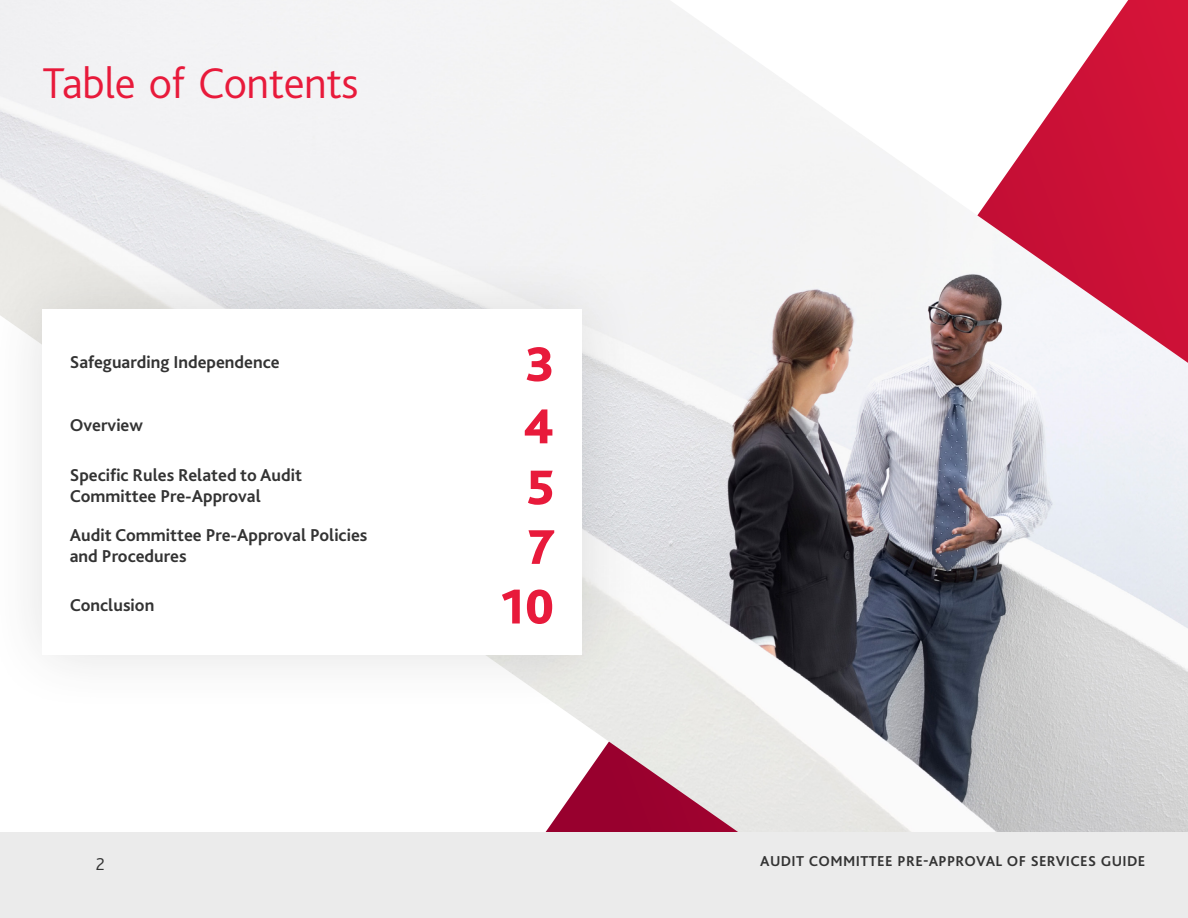
<style>
.page{position:relative;width:1188px;height:918px;background:#fff}
.page>*{position:absolute;margin:0;border:0;box-sizing:border-box;transform-origin:0 0}
.t1{font:800 51px "Bliss Pro";color:#e81a3b}
.t2{font:300 45px "Bliss Pro";letter-spacing:-.01em;color:#e81a3b}
.t3{font:700 18px/21px "Bliss Pro";color:#333}
.t4{font:300 18px "Bliss Pro";color:#333}
.t5{font:700 15px "Bliss Pro";letter-spacing:.025em;color:#333}
</style>
<div class="page">
<img style="left:0;top:0;width:1188px;height:833px">
<div style="left:0;top:249px;width:641px;height:466px;background:#333;opacity:.15"></div>
<div style="left:43px;top:309px;width:539px;height:346px;background:#fff"></div>
<div style="left:0;top:833px;width:1188px;height:85px;background:#ebebeb"></div>
<h2 class="t2" style="left:43px;top:55px;width:318px">Table of Contents</h2>
<p class="t3" style="left:70px;top:352px;width:212px">Safeguarding Independence</p>
<h1 class="t1" style="left:525px;top:332px;width:31px">3</h1>
<p class="t3" style="left:70px;top:414px;width:75px">Overview</p>
<h1 class="t1" style="left:523px;top:395px;width:33px">4</h1>
<p class="t3" style="left:70px;top:464px;width:234px">Specific Rules Related to Audit<br>Committee Pre-Approval</p>
<h1 class="t1" style="left:527px;top:456px;width:29px">5</h1>
<p class="t3" style="left:70px;top:524px;width:299px">Audit Committee Pre-Approval Policies and Procedures</p>
<h1 class="t1" style="left:528px;top:515px;width:28px">7</h1>
<p class="t3" style="left:70px;top:594px;width:86px">Conclusion</p>
<h1 class="t1" style="left:501px;top:575px;width:55px">10</h1>
<p class="t4" style="left:96px;top:853px;width:11px">2</p>
<p class="t5" style="left:760px;top:851px;width:387px">AUDIT COMMITTEE PRE-APPROVAL OF SERVICES GUIDE</p>
</div>
